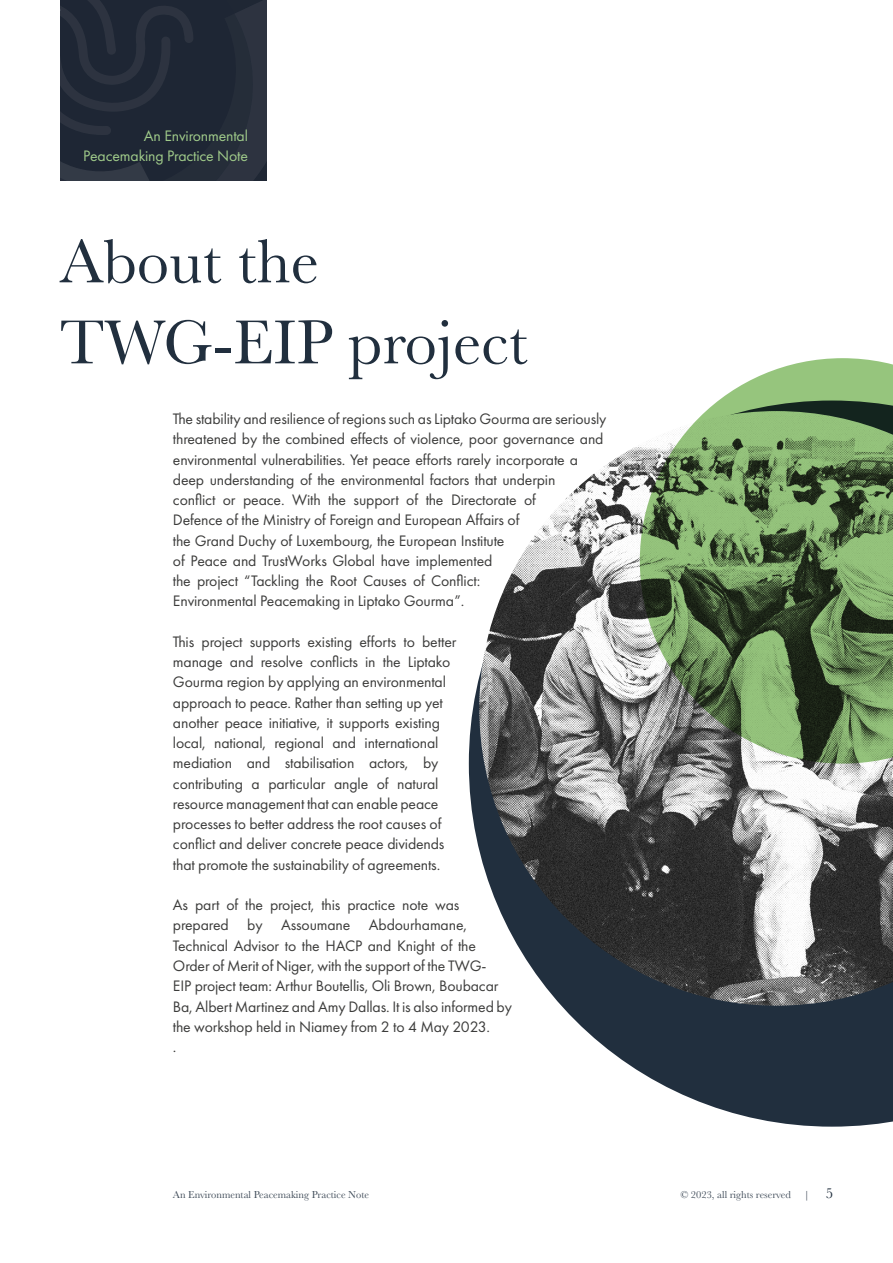
<style>
.page{position:relative;width:893px;height:1263px;background:#fff}
.page>*{position:absolute;margin:0;border:0;box-sizing:border-box;transform-origin:0 0}
.t1{font:64.5px/81px "Baskerville";color:#212f3e}
.t2{font:15.75px/20.2px "Futura PT";letter-spacing:-.01em;color:#3c3c3b}
.t3{font:15.75px/20.2px "Futura PT";letter-spacing:-.01em;color:#a0cb8a;text-align:right}
.t4{font:10.5px "Baskerville";color:#404c59}
.s1{font-size:15px;color:#212f3e}
</style>
<div class="page">
<div style="left:60px;top:0;width:206px;height:181px;background:linear-gradient(to right,#212836,#252c39)"></div>
<svg style="left:469px;top:678px;width:424px;height:449px;fill:#212f3e"></svg>
<img style="left:479px;top:445px;width:414px;height:561px">
<svg style="left:640px;top:358px;width:253px;height:405px;background:#779269"></svg>
<p class="t3" style="left:83px;top:125px;width:166px">An Environmental<br>Peacemaking Practice Note</p>
<h1 class="t1" style="left:60px;top:222px;width:470px">About the<br>TWG-EIP project</h1>
<p class="t2" style="left:173px;top:409px;width:435px">The stability and resilience of regions such as Liptako Gourma are seriously threatened by the combined effects of violence, poor governance and environmental vulnerabilities. Yet peace efforts rarely incorporate a deep understanding of the environmental factors that underpin<br>conflict or peace. With the support of the Directorate of<br>Defence of the Ministry of Foreign and European Affairs of<br>the Grand Duchy of Luxembourg, the European Institute<br>of Peace and TrustWorks Global have implemented<br>the project “Tackling the Root Causes of Conflict:<br>Environmental Peacemaking in Liptako Gourma”.</p>
<p class="t2" style="left:173px;top:631px;width:285px">This project supports existing efforts to better manage and resolve conflicts in the Liptako Gourma region by applying an environmental approach to peace. Rather than setting up yet another peace initiative, it supports existing local, national, regional and international mediation and stabilisation actors, by contributing a particular angle of natural resource management that can enable peace processes to better address the root causes of conflict and deliver concrete peace dividends that promote the sustainability of agreements.</p>
<p class="t2" style="left:173px;top:895px;width:341px">As part of the project, this practice note was prepared by Assoumane Abdourhamane, Technical Advisor to the HACP and Knight of the Order of Merit of Niger, with the support of the TWG-<br>EIP project team: Arthur Boutellis, Oli Brown, Boubacar Ba, Albert Martinez and Amy Dallas. It is also informed by the workshop held in Niamey from 2 to 4 May 2023.<br>.</p>
<p class="t4" style="left:173px;top:1188px;width:198px">An Environmental Peacemaking Practice Note</p>
<p class="t4" style="left:680px;top:1188px;width:112px">© 2023, all rights reserved</p>
<p class="t4" style="left:804px;top:1188px;width:31px">| <span class="s1">5</span></p>
</div>
